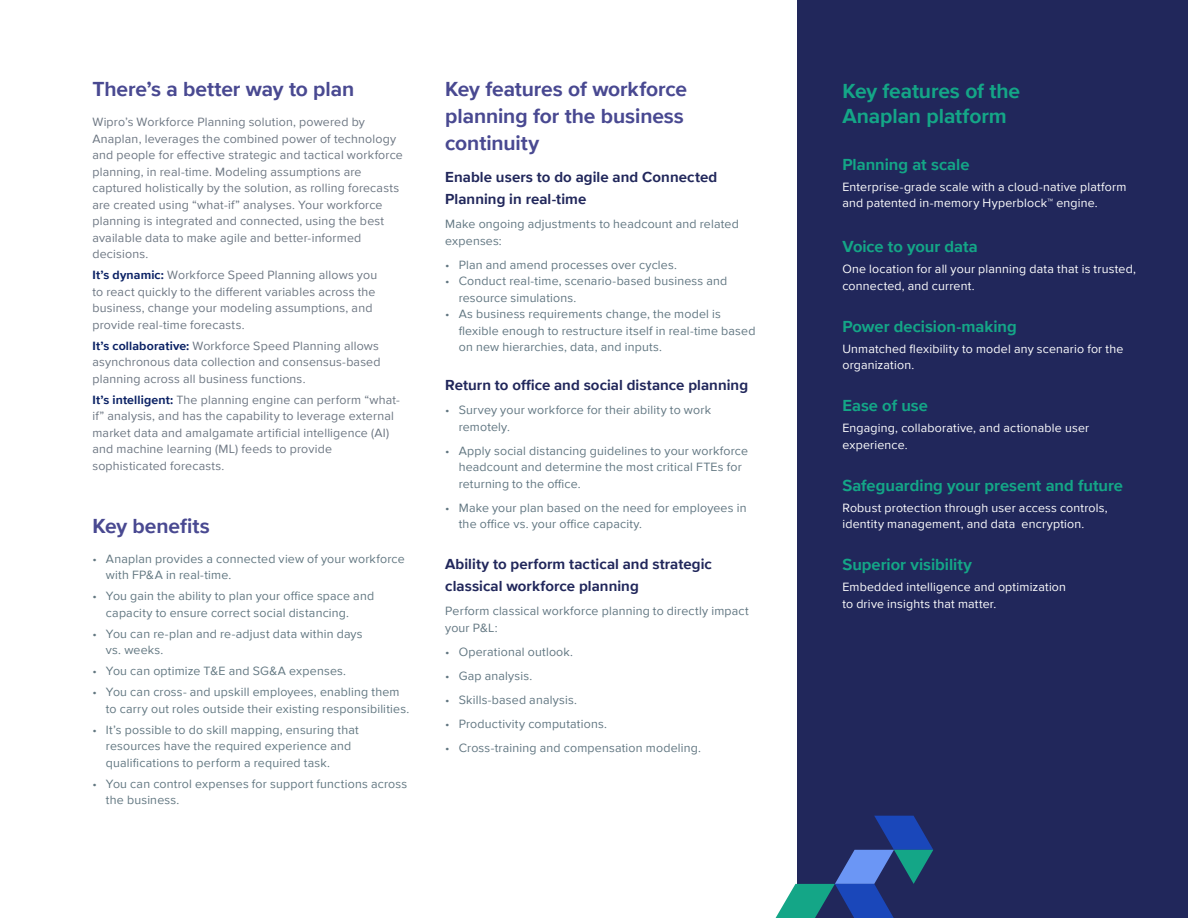
<style>
.page{position:relative;width:1188px;height:918px;background:#fff}
.page>*{position:absolute;margin:0;border:0;box-sizing:border-box;transform-origin:0 0}
.Bullets{font:700 21px/27px "Proxima Nova";letter-spacing:-.005em;color:#494991}
.body_8pt_13{font:700 21px "Proxima Nova";letter-spacing:-.005em;color:#494991}
.bullets_2{font:700 21px/25.5px "Proxima Nova";letter-spacing:-.005em;color:#14a687}
.bullets_2-2{font:700 16.5px "Proxima Nova";color:#14a687}
.Body_Copy{font:700 15px/22.5px "Proxima Nova";letter-spacing:.005em;color:#21275b}
.body_8pt_13-2{font:12.3px/16.5px "Proxima Nova";letter-spacing:.015em;color:#6c7682}
.bullets_2-3{font:12.3px/16.5px "Proxima Nova";letter-spacing:.015em;color:#617681}
.t1{font:12.3px/16.5px "Proxima Nova";letter-spacing:.015em;color:#627781}
.bullets_2-4{font:12.3px/16.5px "Proxima Nova";letter-spacing:.015em;color:#fff}
.s1{font-weight:700;color:#0b2265}
</style>
<div class="page">
<div style="left:797px;top:0;width:391px;height:918px;background:#21275b"></div>
<svg style="left:776px;top:816px;width:157px;height:102px"></svg>
<p class="body_8pt_13" style="left:92px;top:73px;width:263px">There’s a better way to plan</p>
<p class="body_8pt_13-2" style="left:92px;top:113px;width:312px">Wipro’s Workforce Planning solution, powered by Anaplan, leverages the combined power of technology and people for effective strategic and tactical workforce planning, in real-time. Modeling assumptions are captured holistically by the solution, as rolling forecasts are created using “what-if” analyses. Your workforce planning is integrated and connected, using the best available data to make agile and better-informed decisions.</p>
<p class="body_8pt_13-2" style="left:92px;top:266px;width:286px"><span class="s1">It’s dynamic:</span> Workforce Speed Planning allows you to react quickly to the different variables across the business, change your modeling assumptions, and provide real-time forecasts.</p>
<p class="body_8pt_13-2" style="left:92px;top:337px;width:290px"><span class="s1">It’s collaborative:</span> Workforce Speed Planning allows asynchronous data collection and consensus-based planning across all business functions.</p>
<p class="body_8pt_13-2" style="left:92px;top:391px;width:309px"><span class="s1">It’s intelligent:</span> The planning engine can perform “what&shy;if” analysis, and has the capability to leverage external market data and amalgamate artificial intelligence (AI) and machine learning (ML) feeds to provide sophisticated forecasts.</p>
<p class="body_8pt_13" style="left:92px;top:510px;width:119px">Key benefits</p>
<p class="t1" style="left:106px;top:550px;width:300px;text-indent:-14px">• Anaplan provides a connected view of your workforce with FP&amp;A in real-time.</p>
<p class="t1" style="left:106px;top:587px;width:270px;text-indent:-14px">• You gain the ability to plan your office space and capacity to ensure correct social distancing.</p>
<p class="t1" style="left:106px;top:625px;width:258px;text-indent:-14px">• You can re-plan and re-adjust data within days vs. weeks.</p>
<p class="t1" style="left:92px;top:662px;width:255px">• You can optimize T&amp;E and SG&amp;A expenses.</p>
<p class="t1" style="left:106px;top:683px;width:305px;text-indent:-14px">• You can cross- and upskill employees, enabling them to carry out roles outside their existing responsibilities.</p>
<p class="t1" style="left:106px;top:721px;width:254px;text-indent:-14px">• It’s possible to do skill mapping, ensuring that resources have the required experience and qualifications to perform a required task.</p>
<p class="t1" style="left:106px;top:775px;width:303px;text-indent:-14px">• You can control expenses for support functions across the business.</p>
<p class="Bullets" style="left:445px;top:75px;width:243px">Key features of workforce planning for the business continuity</p>
<p class="Body_Copy" style="left:445px;top:165px;width:274px">Enable users to do agile and Connected<br>Planning in real-time</p>
<p class="bullets_2-3" style="left:445px;top:215px;width:295px">Make ongoing adjustments to headcount and related expenses:</p>
<p class="bullets_2-3" style="left:445px;top:256px;width:233px">• Plan and amend processes over cycles.</p>
<p class="bullets_2-3" style="left:459px;top:272px;width:270px;text-indent:-14px">• Conduct real-time, scenario-based business and resource simulations.</p>
<p class="bullets_2-3" style="left:459px;top:305px;width:298px;text-indent:-14px">• As business requirements change, the model is flexible enough to restructure itself in real-time based on new hierarchies, data, and inputs.</p>
<p class="Body_Copy" style="left:445px;top:373px;width:304px">Return to office and social distance planning</p>
<p class="bullets_2-3" style="left:459px;top:401px;width:254px;text-indent:-14px">• Survey your workforce for their ability to work remotely.</p>
<p class="bullets_2-3" style="left:459px;top:442px;width:291px;text-indent:-14px">• Apply social distancing guidelines to your workforce headcount and determine the most critical FTEs for returning to the office.</p>
<p class="bullets_2-3" style="left:459px;top:499px;width:289px;text-indent:-14px">• Make your plan based on the need for employees in the office vs. your office capacity.</p>
<p class="Body_Copy" style="left:445px;top:552px;width:268px">Ability to perform tactical and strategic classical workforce planning</p>
<p class="bullets_2-3" style="left:445px;top:602px;width:305px">Perform classical workforce planning to directly impact your P&amp;L:</p>
<p class="bullets_2-3" style="left:445px;top:643px;width:129px">• Operational outlook.</p>
<p class="bullets_2-3" style="left:445px;top:667px;width:89px">• Gap analysis.</p>
<p class="bullets_2-3" style="left:445px;top:691px;width:133px">• Skills-based analysis.</p>
<p class="bullets_2-3" style="left:445px;top:715px;width:163px">• Productivity computations.</p>
<p class="bullets_2-3" style="left:445px;top:739px;width:257px">• Cross-training and compensation modeling.</p>
<p class="bullets_2" style="left:842px;top:77px;width:179px">Key features of the<br>Anaplan platform</p>
<p class="bullets_2-2" style="left:842px;top:152px;width:129px">Planning at scale</p>
<p class="bullets_2-4" style="left:842px;top:178px;width:286px">Enterprise-grade scale with a cloud-native platform and patented in-memory Hyperblock™ engine.</p>
<p class="bullets_2-2" style="left:842px;top:234px;width:137px">Voice to your data</p>
<p class="bullets_2-4" style="left:842px;top:260px;width:295px">One location for all your planning data that is trusted, connected, and current.</p>
<p class="bullets_2-2" style="left:842px;top:314px;width:176px">Power decision-making</p>
<p class="bullets_2-4" style="left:842px;top:340px;width:283px">Unmatched flexibility to model any scenario for the organization.</p>
<p class="bullets_2-2" style="left:842px;top:393px;width:87px">Ease of use</p>
<p class="bullets_2-4" style="left:842px;top:419px;width:248px">Engaging, collaborative, and actionable user experience.</p>
<p class="bullets_2-2" style="left:842px;top:473px;width:282px">Safeguarding your present and future</p>
<p class="bullets_2-4" style="left:842px;top:499px;width:267px">Robust protection through user access controls, identity management, and data encryption.</p>
<p class="bullets_2-2" style="left:842px;top:552px;width:131px">Superior visibility</p>
<p class="bullets_2-4" style="left:842px;top:578px;width:225px">Embedded intelligence and optimization to drive insights that matter.</p>
</div>
